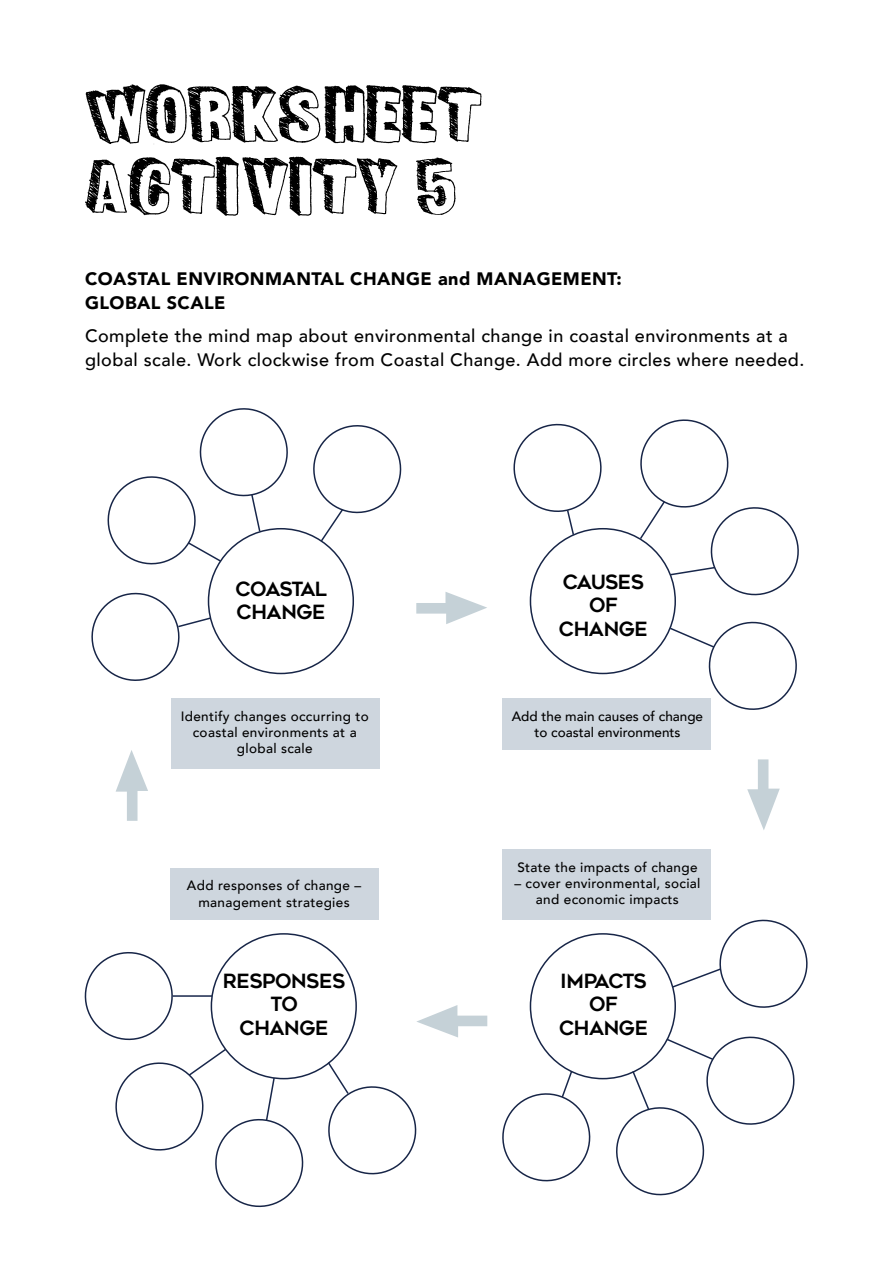
<style>
.page{position:relative;width:893px;height:1263px;background:#fff}
.page>*{position:absolute;margin:0;border:0;box-sizing:border-box;transform-origin:0 0}
.t1{font:55.5px/72px "Fun Sized";color:#000}
.t2{font:19.5px/23.4px "Geometos";letter-spacing:-.02em;color:#000;text-align:center}
.t3{font:500 18px/24px "Avenir";letter-spacing:.025em;color:#000}
.t4{font:900 18px/24px "Avenir";letter-spacing:.025em;color:#000}
.t5{font:500 13.5px/16.2px "Avenir";letter-spacing:.025em;color:#000;text-align:center}
.t6{font:500 13.5px/16.2px "Avenir";color:#000;text-align:center}
</style>
<div class="page">
<svg style="left:416px;top:1005px;width:71px;height:32px"></svg>
<svg style="left:747px;top:759px;width:33px;height:71px"></svg>
<div style="left:171px;top:698px;width:209px;height:70px;background:#ced6de"></div>
<svg style="left:116px;top:750px;width:32px;height:71px"></svg>
<svg style="left:91px;top:589px;width:121px;height:92px"></svg>
<svg style="left:107px;top:408px;width:185px;height:160px"></svg>
<svg style="left:309px;top:425px;width:93px;height:118px"></svg>
<div style="left:503px;top:698px;width:208px;height:52px;background:#ced6de"></div>
<svg style="left:416px;top:592px;width:71px;height:32px"></svg>
<svg style="left:513px;top:423px;width:94px;height:113px"></svg>
<svg style="left:635px;top:419px;width:164px;height:181px"></svg>
<svg style="left:668px;top:617px;width:129px;height:93px"></svg>
<div style="left:503px;top:849px;width:208px;height:71px;background:#ced6de"></div>
<svg style="left:671px;top:919px;width:137px;height:93px"></svg>
<svg style="left:612px;top:1032px;width:183px;height:164px"></svg>
<svg style="left:502px;top:1069px;width:92px;height:113px"></svg>
<div style="left:171px;top:868px;width:208px;height:52px;background:#ced6de"></div>
<svg style="left:323px;top:1060px;width:94px;height:115px"></svg>
<svg style="left:84px;top:947px;width:224px;height:261px"></svg>
<h1 class="t1" style="left:85px;top:78px;width:398px">WORKSHEET<br>ACTIVITY 5</h1>
<h3 class="t4" style="left:85px;top:266px;width:538px">COASTAL ENVIRONMANTAL CHANGE and MANAGEMENT:<br>GLOBAL SCALE</h3>
<h3 class="t3" style="left:85px;top:322px;width:721px">Complete the mind map about environmental change in coastal environments at a global scale. Work clockwise from Coastal Change. Add more circles where needed.</h3>
<h2 class="t2" style="left:235px;top:577px;width:93px;text-align:left">COASTAL<br>CHANGE</h2>
<p class="t5" style="left:181px;top:707px;width:190px">Identify changes occurring to coastal environments at a global scale</p>
<p class="t5" style="left:187px;top:877px;width:176px">Add responses of change – management strategies</p>
<h2 class="t2" style="left:223px;top:969px;width:124px">RESPONSES<br>TO<br>CHANGE</h2>
<h2 class="t2" style="left:559px;top:570px;width:90px">CAUSES<br>OF<br>CHANGE</h2>
<p class="t6" style="left:512px;top:707px;width:193px">Add the main causes of change to coastal environments</p>
<p class="t5" style="left:517px;top:858px;width:182px">State the impacts of change</p>
<p class="t5" style="left:514px;top:875px;width:188px">– cover environmental, social and economic impacts</p>
<h2 class="t2" style="left:559px;top:969px;width:90px">IMPACTS<br>OF<br>CHANGE</h2>
</div>
